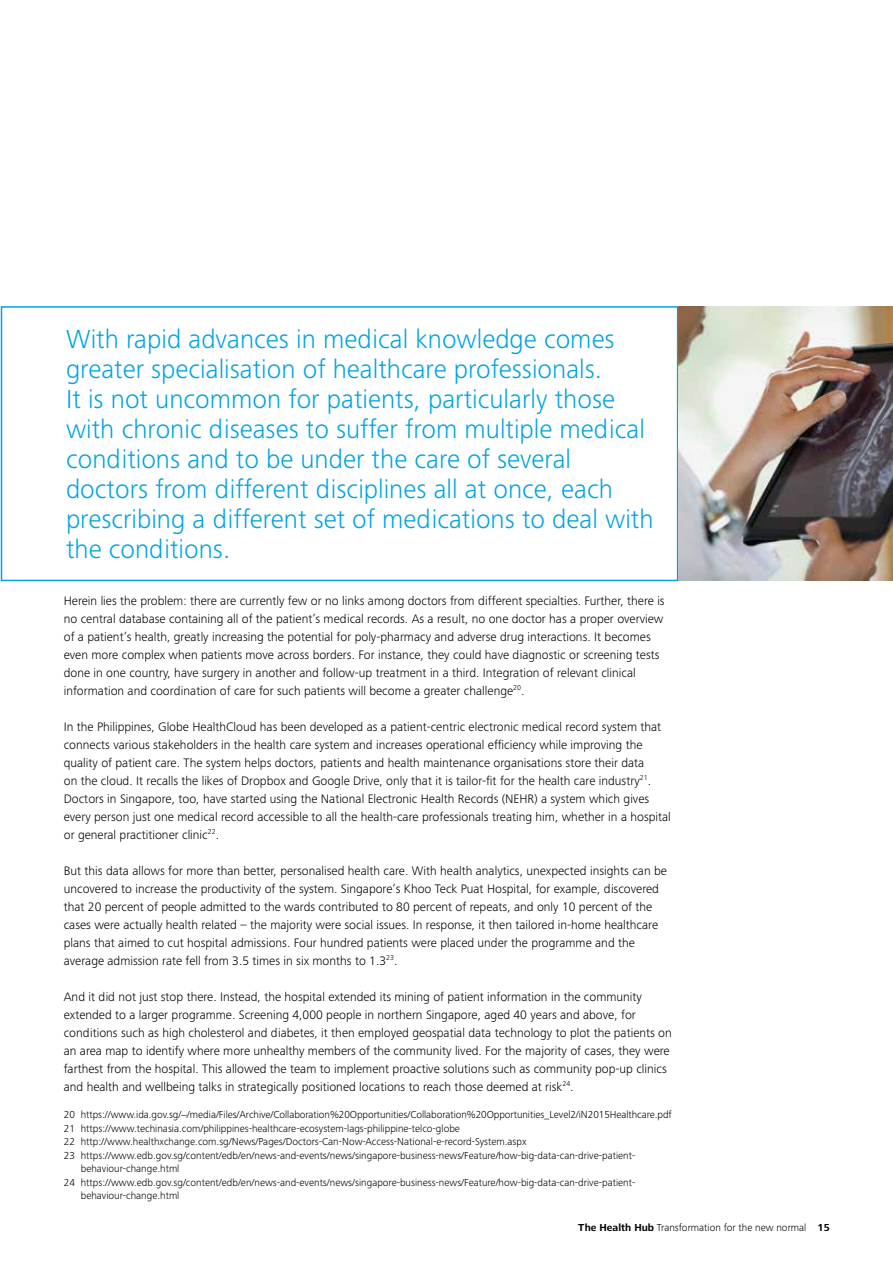
<style>
.page{position:relative;width:893px;height:1263px;background:#fff}
.page>*{position:absolute;margin:0;border:0;box-sizing:border-box;transform-origin:0 0}
.t1{font:300 27px/30px "Frutiger Next Pro";color:#00a3e2}
.t2{font:300 12.75px/18px "Frutiger Next Pro";color:#000}
.t3{font:300 10.5px "Frutiger Next Pro";color:#000}
.s1{font-weight:700}
</style>
<div class="page">
<div style="left:1px;top:306px;width:677px;height:275px;border:2px solid #00a3e2"></div>
<img style="left:678px;top:306px;width:215px;height:274px">
<p class="t1" style="left:66px;top:324px;width:589px">With rapid advances in medical knowledge comes greater specialisation of healthcare professionals.<br>It is not uncommon for patients, particularly those with chronic diseases to suffer from multiple medical conditions and to be under the care of several doctors from different disciplines all at once, each prescribing a different set of medications to deal with the conditions.</p>
<p class="t2" style="left:64px;top:591px;width:602px">Herein lies the problem: there are currently few or no links among doctors from different specialties. Further, there is no central database containing all of the patient’s medical records. As a result, no one doctor has a proper overview of a patient’s health, greatly increasing the potential for poly-pharmacy and adverse drug interactions. It becomes even more complex when patients move across borders. For instance, they could have diagnostic or screening tests done in one country, have surgery in another and follow-up treatment in a third. Integration of relevant clinical information and coordination of care for such patients will become a greater challenge<sup>20</sup>.</p>
<p class="t2" style="left:64px;top:717px;width:609px">In the Philippines, Globe HealthCloud has been developed as a patient-centric electronic medical record system that connects various stakeholders in the health care system and increases operational efficiency while improving the quality of patient care. The system helps doctors, patients and health maintenance organisations store their data<br>on the cloud. It recalls the likes of Dropbox and Google Drive, only that it is tailor-fit for the health care industry<sup>21</sup>.<br>Doctors in Singapore, too, have started using the National Electronic Health Records (NEHR) a system which gives every person just one medical record accessible to all the health-care professionals treating him, whether in a hospital or general practitioner clinic<sup>22</sup>.</p>
<p class="t2" style="left:64px;top:861px;width:605px">But this data allows for more than better, personalised health care. With health analytics, unexpected insights can be uncovered to increase the productivity of the system. Singapore’s Khoo Teck Puat Hospital, for example, discovered that 20 percent of people admitted to the wards contributed to 80 percent of repeats, and only 10 percent of the cases were actually health related – the majority were social issues. In response, it then tailored in-home healthcare plans that aimed to cut hospital admissions. Four hundred patients were placed under the programme and the average admission rate fell from 3.5 times in six months to 1.3<sup>23</sup>.</p>
<p class="t2" style="left:64px;top:987px;width:610px">And it did not just stop there. Instead, the hospital extended its mining of patient information in the community extended to a larger programme. Screening 4,000 people in northern Singapore, aged 40 years and above, for conditions such as high cholesterol and diabetes, it then employed geospatial data technology to plot the patients on an area map to identify where more unhealthy members of the community lived. For the majority of cases, they were farthest from the hospital. This allowed the team to implement proactive solutions such as community pop-up clinics and health and wellbeing talks in strategically positioned locations to reach those deemed at risk<sup>24</sup>.</p>
<p class="t3" style="left:64px;top:1109px;width:609px">20 https://www.ida.gov.sg/~/media/Files/Archive/Collaboration%20Opportunities/Collaboration%20Opportunities_Level2/iN2015Healthcare.pdf</p>
<p class="t3" style="left:64px;top:1122px;width:398px">21 https://www.techinasia.com/philippines-healthcare-ecosystem-lags-philippine-telco-globe</p>
<p class="t3" style="left:64px;top:1136px;width:464px">22 http://www.healthxchange.com.sg/News/Pages/Doctors-Can-Now-Access-National-e-record-System.aspx</p>
<p class="t3" style="left:64px;top:1149px;width:573px">23 https://www.edb.gov.sg/content/edb/en/news-and-events/news/singapore-business-news/Feature/how-big-data-can-drive-patient-</p>
<p class="t3" style="left:81px;top:1163px;width:100px">behaviour-change.html</p>
<p class="t3" style="left:64px;top:1176px;width:573px">24 https://www.edb.gov.sg/content/edb/en/news-and-events/news/singapore-business-news/Feature/how-big-data-can-drive-patient-</p>
<p class="t3" style="left:81px;top:1190px;width:100px">behaviour-change.html</p>
<p class="t3" style="left:578px;top:1221px;width:253px"><span class="s1">The Health Hub</span> Transformation for the new normal <span class="s1">15</span></p>
</div>
